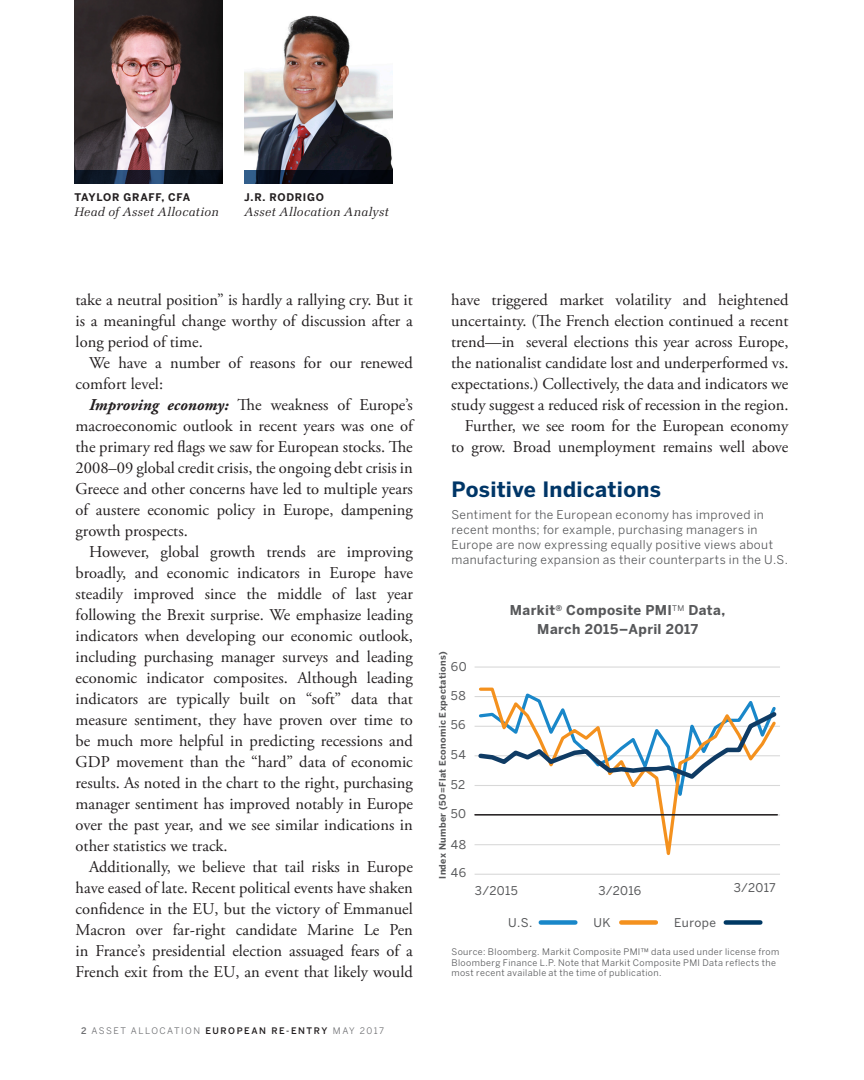
<style>
.page{position:relative;width:864px;height:1080px;background:#fff}
.page>*{position:absolute;margin:0;border:0;box-sizing:border-box;transform-origin:0 0}
.t1{font:700 21px "Benton Sans";letter-spacing:.015em;color:#003667}
.t2{font:16.5px/21px "Adobe Garamond Pro";color:#231f20;text-align:justify}
.t3{font:700 13.5px "Benton Sans";letter-spacing:.03em;color:#57585a}
.AN-Byline_Title{font:italic 12.75px "Latino URW";letter-spacing:.025em;color:#231f20}
.t4{font:12px/15px "Benton Sans";letter-spacing:.035em;color:#57585a}
.t5{font:12px "Benton Sans";letter-spacing:.035em;color:#57585a}
.AN-Byline_Name{font:700 10.5px "Benton Sans";letter-spacing:.065em;color:#231f20}
.t6{font:9px/10.5px "Benton Sans";letter-spacing:.045em;color:#57585a}
.t7{font:700 9px "Benton Sans";letter-spacing:.045em;color:#57585a}
.t8{font:9px "Benton Sans";letter-spacing:.175em;color:#6c6d70}
.s1{font-weight:700;font-style:italic}
.s2{font-weight:500}
.s3{font-weight:500;color:#231f20}
</style>
<div class="page">
<img style="left:74px;top:0;width:148px;height:170px">
<svg style="left:74px;top:170px;width:149px;height:14px;background:#121e30"></svg>
<img style="left:244px;top:15px;width:148px;height:155px">
<svg style="left:244px;top:170px;width:149px;height:14px;background:#0a1220"></svg>
<hr style="left:475px;top:874px;width:305px;height:1px;background:#d8d8d8">
<hr style="left:475px;top:844px;width:305px;height:1px;background:#d8d8d8">
<hr style="left:475px;top:814px;width:305px;height:2px;background:#d8d8d8">
<hr style="left:475px;top:785px;width:305px;height:1px;background:#d8d8d8">
<hr style="left:475px;top:755px;width:305px;height:1px;background:#d8d8d8">
<hr style="left:475px;top:726px;width:305px;height:1px;background:#d8d8d8">
<hr style="left:475px;top:696px;width:305px;height:1px;background:#d8d8d8">
<hr style="left:475px;top:667px;width:305px;height:1px;background:#d8d8d8">
<svg style="left:477px;top:687px;width:302px;height:187px"></svg>
<svg style="left:476px;top:691px;width:304px;height:119px"></svg>
<div style="left:726px;top:920px;width:34px;height:5px;background:#003964"></div>
<div style="left:541px;top:920px;width:34px;height:5px;background:#1987c9"></div>
<div style="left:621px;top:920px;width:35px;height:5px;background:#f4911e"></div>
<hr style="left:475px;top:814px;width:302px;height:2px;background:#231f20">
<p class="AN-Byline_Name" style="left:74px;top:191px;width:117px">TAYLOR GRAFF, CFA</p>
<p class="AN-Byline_Title" style="left:74px;top:204px;width:146px">Head of Asset Allocation</p>
<p class="AN-Byline_Name" style="left:244px;top:191px;width:81px">J.R. RODRIGO</p>
<p class="AN-Byline_Title" style="left:244px;top:204px;width:146px">Asset Allocation Analyst</p>
<p class="t2" style="left:76px;top:290px;width:339px">take a neutral position” is hardly a rallying cry. But it is a meaningful change worthy of discussion after a long period of time.</p>
<p class="t2" style="left:76px;top:353px;width:339px;text-indent:14px">We have a number of reasons for our renewed comfort level:</p>
<p class="t2" style="left:76px;top:395px;width:339px;text-indent:14px"><span class="s1">Improving economy:</span> The weakness of Europe’s macroeconomic outlook in recent years was one of the primary red flags we saw for European stocks. The 2008–09 global credit crisis, the ongoing debt crisis in Greece and other concerns have led to multiple years of austere economic policy in Europe, dampening growth prospects.</p>
<p class="t2" style="left:76px;top:542px;width:339px;text-indent:14px">However, global growth trends are improving broadly, and economic indicators in Europe have steadily improved since the middle of last year following the Brexit surprise. We emphasize leading indicators when developing our economic outlook, including purchasing manager surveys and leading economic indicator composites. Although leading indicators are typically built on “soft” data that measure sentiment, they have proven over time to be much more helpful in predicting recessions and GDP movement than the “hard” data of economic results. As noted in the chart to the right, purchasing manager sentiment has improved notably in Europe over the past year, and we see similar indications in other statistics we track.</p>
<p class="t2" style="left:76px;top:857px;width:339px;text-indent:14px">Additionally, we believe that tail risks in Europe have eased of late. Recent political events have shaken confidence in the EU, but the victory of Emmanuel Macron over far-right candidate Marine Le Pen in France’s presidential election assuaged fears of a French exit from the EU, an event that likely would</p>
<p class="t8" style="left:81px;top:1026px;width:305px"><span class="s2">2</span> ASSET ALLOCATION <span class="s3">EUROPEAN RE-ENTRY</span> MAY 2017</p>
<p class="t2" style="left:451px;top:290px;width:339px">have triggered market volatility and heightened uncertainty. (The French election continued a recent trend—in several elections this year across Europe, the nationalist candidate lost and underperformed vs. expectations.) Collectively, the data and indicators we study suggest a reduced risk of recession in the region.</p>
<p class="t2" style="left:451px;top:416px;width:339px;text-align:right">Further, we see room for the European economy to grow. Broad unemployment remains well above</p>
<p class="t1" style="left:451px;top:477px;width:211px">Positive Indications</p>
<p class="t4" style="left:451px;top:507px;width:338px">Sentiment for the European economy has improved in recent months; for example, purchasing managers in Europe are now expressing equally positive views about manufacturing expansion as their counterparts in the U.S.</p>
<p class="t7" style="left:437px;top:879px;width:229px;rotate:-90deg">Index Number (50=Flat Economic Expectations)</p>
<p class="t5" style="left:451px;top:660px;width:17px">60</p>
<p class="t5" style="left:451px;top:689px;width:17px">58</p>
<p class="t5" style="left:451px;top:718px;width:17px">56</p>
<p class="t5" style="left:451px;top:747px;width:17px">54</p>
<p class="t5" style="left:451px;top:778px;width:16px">52</p>
<p class="t5" style="left:451px;top:807px;width:17px">50</p>
<p class="t5" style="left:451px;top:838px;width:17px">48</p>
<p class="t5" style="left:451px;top:866px;width:17px">46</p>
<p class="t3" style="left:510px;top:602px;width:217px">Markit<sup>®</sup> Composite PMI<sup>TM</sup> Data,</p>
<p class="t3" style="left:537px;top:621px;width:162px">March 2015–April 2017</p>
<p class="t5" style="left:475px;top:884px;width:44px">3/2015</p>
<p class="t5" style="left:598px;top:884px;width:44px">3/2016</p>
<p class="t5" style="left:734px;top:881px;width:44px">3/2017</p>
<p class="t5" style="left:508px;top:916px;width:25px">U.S.</p>
<p class="t5" style="left:593px;top:916px;width:19px">UK</p>
<p class="t5" style="left:674px;top:916px;width:43px">Europe</p>
<p class="t6" style="left:451px;top:947px;width:329px">Source: Bloomberg. Markit Composite PMI™ data used under license from<br>Bloomberg Finance L.P. Note that Markit Composite PMI Data reflects the most recent available at the time of publication.</p>
</div>
